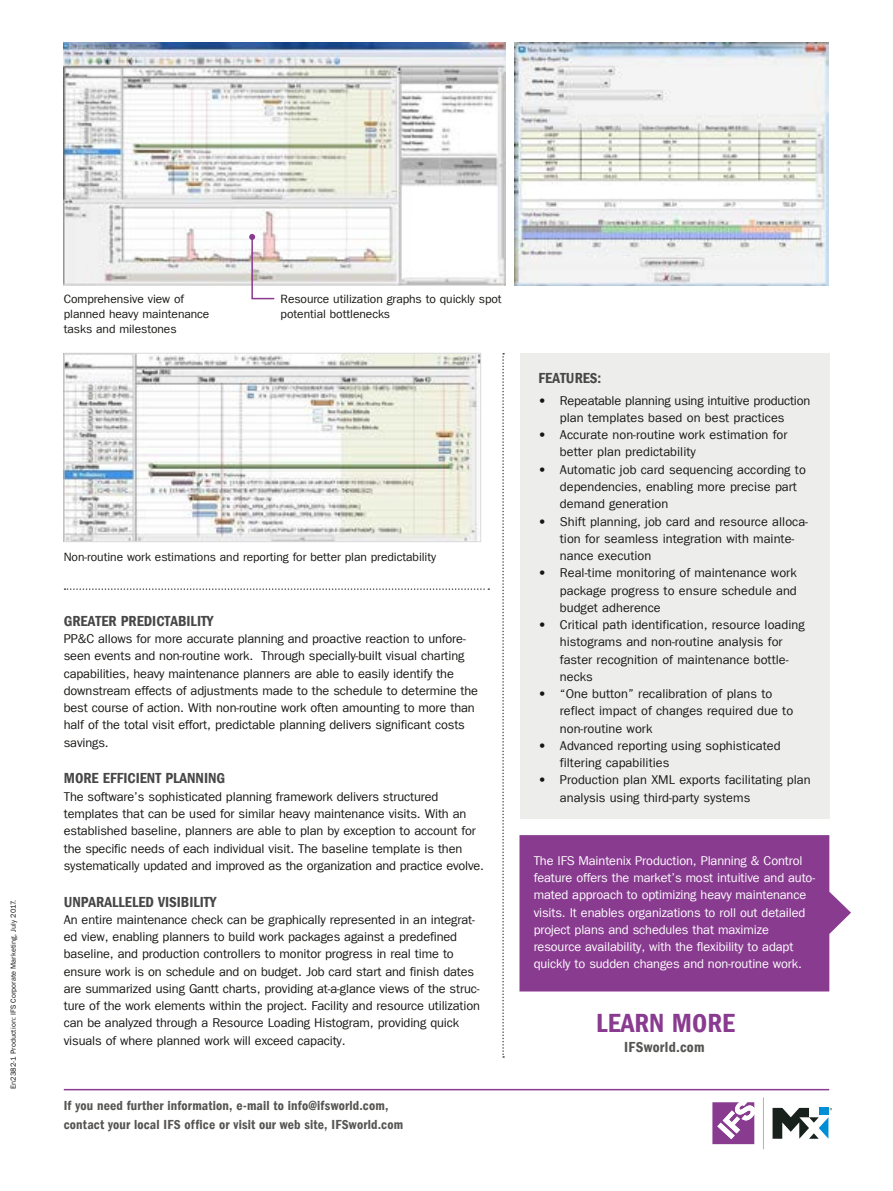
<style>
.page{position:relative;width:893px;height:1191px;background:#fff}
.page>*{position:absolute;margin:0;border:0;box-sizing:border-box;transform-origin:0 0}
.t1{font:27px "Franklin Gothic LT Com Dm Cn";color:#893b90}
.t2{font:15px "Franklin Gothic LT Com Dm Cn";color:#484747}
.t3{font:15px "Franklin Gothic LT Com Dm Cn";letter-spacing:.02em;color:#565554}
.t4{font:13.5px/19.5px "Franklin Gothic LT Com Dm Cn";letter-spacing:.015em;color:#565554}
.t5{font:12.75px/17.2px "Franklin Gothic LT Com";letter-spacing:-.01em;color:#161614}
.t6{font:12.75px/17.2px "Franklin Gothic LT Com";letter-spacing:-.01em;color:#fff}
.t7{font:12px/15px "Franklin Gothic LT Com";letter-spacing:-.005em;color:#161614}
.t8{font:7.5px "Franklin Gothic";letter-spacing:.01em;color:#161614}
.s1{font-weight:800}
</style>
<div class="page">
<hr style="left:64px;top:1089px;width:765px;height:1px;background:#893b90">
<svg style="left:712px;top:1102px;width:42px;height:42px"></svg>
<hr style="left:763px;top:1097px;width:1px;height:51px;background:#b2b2b1">
<svg style="left:772px;top:1107px;width:60px;height:31px"></svg>
<svg style="left:502px;top:353px;width:2px;height:704px"></svg>
<svg style="left:65px;top:588px;width:424px;height:2px"></svg>
<div style="left:519px;top:835px;width:332px;height:156px;background:#893b90"></div>
<img style="left:64px;top:43px;width:442px;height:243px">
<img style="left:66px;top:355px;width:413px;height:185px">
<div style="left:64px;top:353px;width:417px;height:189px;border:1px solid #dadada"></div>
<img style="left:515px;top:43px;width:313px;height:243px">
<div style="left:520px;top:353px;width:309px;height:465px;background:#ededec"></div>
<svg style="left:249px;top:234px;width:27px;height:66px"></svg>
<p class="t8" style="left:9px;top:1089px;width:191px;rotate:-90deg">En2382-1 Production: IFS Corporate Marketing, July 2017.</p>
<p class="t7" style="left:64px;top:292px;width:147px">Comprehensive view of planned heavy maintenance tasks and milestones</p>
<p class="t7" style="left:281px;top:292px;width:223px">Resource utilization graphs to quickly spot potential bottlenecks</p>
<p class="t7" style="left:64px;top:550px;width:374px">Non-routine work estimations and reporting for better plan predictability</p>
<p class="t2" style="left:64px;top:612px;width:151px">GREATER PREDICTABILITY</p>
<p class="t5" style="left:64px;top:630px;width:416px">PP&amp;C allows for more accurate planning and proactive reaction to unfore&shy;seen events and non-routine work. Through specially-built visual charting capabilities, heavy maintenance planners are able to easily identify the downstream effects of adjustments made to the schedule to determine the best course of action. With non-routine work often amounting to more than half of the total visit effort, predictable planning delivers significant costs savings.</p>
<p class="t2" style="left:64px;top:770px;width:163px">MORE EFFICIENT PLANNING</p>
<p class="t5" style="left:64px;top:788px;width:422px">The software’s sophisticated planning framework delivers structured templates that can be used for similar heavy maintenance visits. With an established baseline, planners are able to plan by exception to account for the specific needs of each individual visit. The baseline template is then systematically updated and improved as the organization and practice evolve.</p>
<p class="t2" style="left:64px;top:893px;width:154px">UNPARALLELED VISIBILITY</p>
<p class="t5" style="left:64px;top:911px;width:418px">An entire maintenance check can be graphically represented in an integrat&shy;ed view, enabling planners to build work packages against a predefined baseline, and production controllers to monitor progress in real time to ensure work is on schedule and on budget. Job card start and finish dates are summarized using Gantt charts, providing at-a-glance views of the struc&shy;ture of the work elements within the project. Facility and resource utilization can be analyzed through a Resource Loading Histogram, providing quick visuals of where planned work will exceed capacity.</p>
<p class="t4" style="left:64px;top:1095px;width:341px">If you need further information, e-mail to info@ifsworld.com, contact your local IFS office or visit our web site, IFSworld.com</p>
<p class="t2" style="left:539px;top:370px;width:64px">FEATURES:</p>
<p class="t5" style="left:539px;top:392px;width:273px;text-align:center"><span class="s1">•</span> Repeatable planning using intuitive production plan templates based on best practices</p>
<p class="t5" style="left:560px;top:426px;width:229px;text-indent:-21px"><span class="s1">•</span> Accurate non-routine work estimation for better plan predictability</p>
<p class="t5" style="left:560px;top:461px;width:247px;text-indent:-21px"><span class="s1">•</span> Automatic job card sequencing according to dependencies, enabling more precise part demand generation</p>
<p class="t5" style="left:560px;top:512px;width:250px;text-indent:-21px"><span class="s1">•</span> Shift planning, job card and resource alloca&shy;tion for seamless integration with mainte&shy;nance execution</p>
<p class="t5" style="left:560px;top:564px;width:238px;text-align:justify;text-indent:-21px"><span class="s1">•</span> Real-time monitoring of maintenance work package progress to ensure schedule and budget adherence</p>
<p class="t5" style="left:560px;top:616px;width:246px;text-indent:-21px"><span class="s1">•</span> Critical path identification, resource loading histograms and non-routine analysis for faster recognition of maintenance bottle&shy;necks</p>
<p class="t5" style="left:560px;top:685px;width:235px;text-indent:-21px"><span class="s1">•</span> “One button” recalibration of plans to reflect impact of changes required due to non-routine work</p>
<p class="t5" style="left:560px;top:737px;width:222px;text-indent:-21px"><span class="s1">•</span> Advanced reporting using sophisticated filtering capabilities</p>
<p class="t5" style="left:560px;top:771px;width:252px;text-indent:-21px"><span class="s1">•</span> Production plan XML exports facilitating plan analysis using third-party systems</p>
<p class="t6" style="left:534px;top:852px;width:283px">The IFS Maintenix Production, Planning &amp; Control feature offers the market’s most intuitive and auto&shy;mated approach to optimizing heavy maintenance visits. It enables organizations to roll out detailed project plans and schedules that maximize resource availability, with the flexibility to adapt quickly to sudden changes and non-routine work.</p>
<h1 class="t1" style="left:596px;top:1007px;width:140px">LEARN MORE</h1>
<p class="t3" style="left:624px;top:1038px;width:82px">IFSworld.com</p>
</div>
